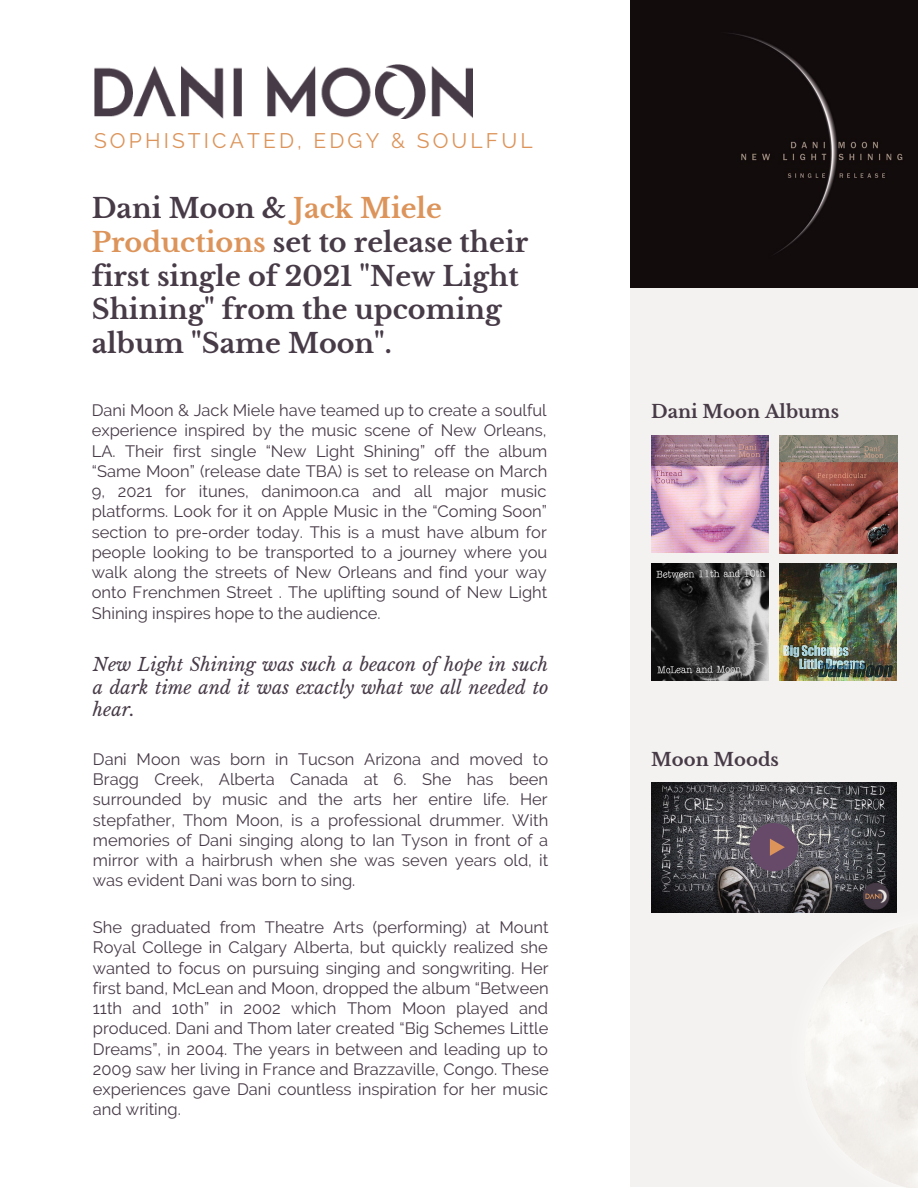
<style>
.page{position:relative;width:918px;height:1188px;background:#fff}
.page>*{position:absolute;margin:0;border:0;box-sizing:border-box;transform-origin:0 0}
.t1{font:700 27px/33.8px "Libre Baskerville";color:#473b47}
.t2{font:21px "Raleway";letter-spacing:.15em;color:#dc945a}
.t3{font:italic 18px/22.5px "Libre Baskerville";color:#473b47;text-align:justify}
.t4{font:700 18px "Libre Baskerville";color:#473b47}
.t5{font:16.5px/20.2px "Raleway";color:#473b47;text-align:justify}
.s1{color:#dc945a}
</style>
<div class="page">
<div style="left:630px;top:288px;width:288px;height:899px;background:#f4f2f0"></div>
<img style="left:774px;top:912px;width:144px;height:276px">
<img style="left:651px;top:436px;width:117px;height:117px">
<img style="left:779px;top:435px;width:118px;height:119px">
<img style="left:651px;top:564px;width:117px;height:117px">
<img style="left:779px;top:564px;width:117px;height:117px">
<img style="left:651px;top:783px;width:246px;height:129px">
<div style="left:750px;top:823px;width:48px;height:48px;background:#674a69;border-radius:50%"></div>
<svg style="left:770px;top:839px;width:15px;height:17px"></svg>
<img style="left:94px;top:65px;width:378px;height:54px">
<div style="left:630px;top:0;width:288px;height:288px;background:#120c0c"></div>
<p class="t2" style="left:94px;top:128px;width:440px">SOPHISTICATED, EDGY &amp; SOULFUL</p>
<p class="t1" style="left:92px;top:192px;width:438px">Dani Moon &amp; <span class="s1">Jack Miele<br>Productions</span> set to release their first single of 2021 "New Light<br>Shining" from the upcoming album "Same Moon".</p>
<p class="t5" style="left:92px;top:400px;width:457px">Dani Moon &amp; Jack Miele have teamed up to create a soulful experience inspired by the music scene of New Orleans, LA. Their first single “New Light Shining” off the album “Same Moon” (release date TBA) is set to release on March 9, 2021 for itunes, danimoon.ca and all major music platforms. Look for it on Apple Music in the “Coming Soon” section to pre-order today. This is a must have album for people looking to be transported to a journey where you walk along the streets of New Orleans and find your way onto Frenchmen Street . The uplifting sound of New Light Shining inspires hope to the audience.</p>
<p class="t3" style="left:93px;top:654px;width:457px">New Light Shining was such a beacon of hope in such a dark time and it was exactly what we all needed to hear.</p>
<p class="t5" style="left:93px;top:749px;width:457px">Dani Moon was born in Tucson Arizona and moved to Bragg Creek, Alberta Canada at 6. She has been surrounded by music and the arts her entire life. Her stepfather, Thom Moon, is a professional drummer. With memories of Dani singing along to Ian Tyson in front of a mirror with a hairbrush when she was seven years old, it was evident Dani was born to sing.</p>
<p class="t5" style="left:93px;top:917px;width:457px">She graduated from Theatre Arts (performing) at Mount Royal College in Calgary Alberta, but quickly realized she wanted to focus on pursuing singing and songwriting. Her first band, McLean and Moon, dropped the album “Between 11th and 10th” in 2002 which Thom Moon played and produced. Dani and Thom later created “Big Schemes Little Dreams”, in 2004. The years in between and leading up to 2009 saw her living in France and Brazzaville, Congo. These experiences gave Dani countless inspiration for her music and writing.</p>
<p class="t4" style="left:651px;top:400px;width:190px">Dani Moon Albums</p>
<p class="t4" style="left:651px;top:749px;width:129px">Moon Moods</p>
</div>
